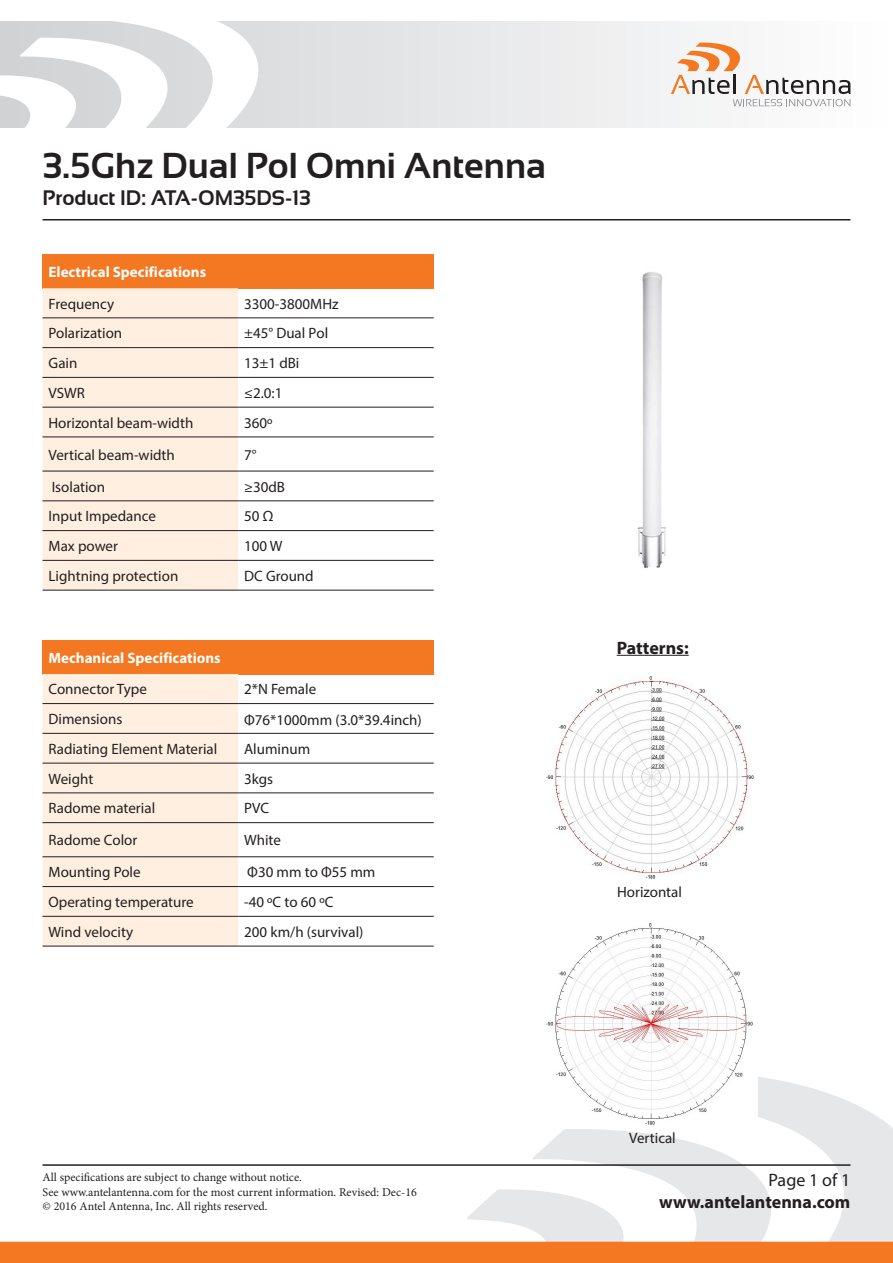
<style>
.page{position:relative;width:893px;height:1263px;background:#fff}
.page>*{position:absolute;margin:0;border:0;box-sizing:border-box;transform-origin:0 0}
.Title_Style_1{font:700 36px "Sansation";color:#231f20}
.Title_Style_1-2{font:700 21px "Sansation";color:#231f20}
.t1{font:700 18px "Myriad Pro";color:#231f20}
.t2{font:18px "Myriad Pro";color:#231f20}
.Table_body_Style_1{font:15px "Myriad Pro";color:#231f20}
.Paragraph_Style_1{font:15px "Myriad Pro";color:#231f20}
.Table_Header_Style_1{font:700 15px "Myriad Pro";color:#fff}
.t3{font:12px/14.4px "Minion Pro";color:#231f20}
</style>
<div class="page">
<svg style="left:758px;top:1077px;width:135px;height:165px;fill:#e6e7e9"></svg>
<svg style="left:465px;top:1129px;width:317px;height:113px"></svg>
<div style="left:0;top:1242px;width:893px;height:21px;background:#f47721"></div>
<svg style="left:260px;top:21px;width:591px;height:107px"></svg>
<svg style="left:0;top:21px;width:260px;height:107px"></svg>
<svg style="left:671px;top:43px;width:179px;height:63px"></svg>
<hr style="left:43px;top:1164px;width:807px;height:2px;background:#231f20">
<hr style="left:617px;top:655px;width:72px;height:1px;background:#231f20">
<img style="left:637px;top:272px;width:29px;height:296px">
<div style="left:43px;top:254px;width:195px;height:34px;background:#f47721"></div>
<div style="left:238px;top:254px;width:196px;height:34px;background:#f47721"></div>
<div style="left:43px;top:288px;width:195px;height:302px;background:#feefe1"></div>
<hr style="left:43px;top:318px;width:195px;height:1px;background:#231f20">
<hr style="left:238px;top:318px;width:196px;height:1px;background:#231f20">
<hr style="left:43px;top:347px;width:195px;height:1px;background:#231f20">
<hr style="left:238px;top:347px;width:196px;height:1px;background:#231f20">
<hr style="left:43px;top:377px;width:195px;height:1px;background:#231f20">
<hr style="left:238px;top:377px;width:196px;height:1px;background:#231f20">
<hr style="left:43px;top:407px;width:195px;height:1px;background:#231f20">
<hr style="left:238px;top:407px;width:196px;height:1px;background:#231f20">
<hr style="left:43px;top:437px;width:195px;height:1px;background:#231f20">
<hr style="left:238px;top:437px;width:196px;height:1px;background:#231f20">
<hr style="left:43px;top:471px;width:195px;height:1px;background:#231f20">
<hr style="left:238px;top:471px;width:196px;height:1px;background:#231f20">
<hr style="left:43px;top:501px;width:195px;height:1px;background:#231f20">
<hr style="left:238px;top:501px;width:196px;height:1px;background:#231f20">
<hr style="left:43px;top:530px;width:195px;height:1px;background:#231f20">
<hr style="left:238px;top:530px;width:196px;height:1px;background:#231f20">
<hr style="left:43px;top:560px;width:195px;height:1px;background:#231f20">
<hr style="left:238px;top:560px;width:196px;height:1px;background:#231f20">
<hr style="left:43px;top:590px;width:195px;height:1px;background:#231f20">
<hr style="left:238px;top:590px;width:196px;height:1px;background:#231f20">
<hr style="left:43px;top:219px;width:807px;height:1px;background:#231f20">
<div style="left:43px;top:640px;width:195px;height:34px;background:#f47721"></div>
<div style="left:238px;top:640px;width:196px;height:34px;background:#f47721"></div>
<div style="left:43px;top:674px;width:195px;height:272px;background:#feefe1"></div>
<hr style="left:43px;top:703px;width:195px;height:1px;background:#231f20">
<hr style="left:238px;top:703px;width:196px;height:1px;background:#231f20">
<hr style="left:43px;top:733px;width:195px;height:1px;background:#231f20">
<hr style="left:238px;top:733px;width:196px;height:1px;background:#231f20">
<hr style="left:43px;top:763px;width:195px;height:1px;background:#231f20">
<hr style="left:238px;top:763px;width:196px;height:1px;background:#231f20">
<hr style="left:43px;top:793px;width:195px;height:1px;background:#231f20">
<hr style="left:238px;top:793px;width:196px;height:1px;background:#231f20">
<hr style="left:43px;top:822px;width:195px;height:1px;background:#231f20">
<hr style="left:238px;top:822px;width:196px;height:1px;background:#231f20">
<hr style="left:43px;top:856px;width:195px;height:1px;background:#231f20">
<hr style="left:238px;top:856px;width:196px;height:1px;background:#231f20">
<hr style="left:43px;top:886px;width:195px;height:1px;background:#231f20">
<hr style="left:238px;top:886px;width:196px;height:1px;background:#231f20">
<hr style="left:43px;top:916px;width:195px;height:1px;background:#231f20">
<hr style="left:238px;top:916px;width:196px;height:1px;background:#231f20">
<hr style="left:43px;top:946px;width:195px;height:1px;background:#231f20">
<hr style="left:238px;top:946px;width:196px;height:1px;background:#231f20">
<img style="left:546px;top:676px;width:208px;height:203px">
<img style="left:546px;top:923px;width:207px;height:202px">
<p class="Title_Style_1" style="left:43px;top:145px;width:505px">3.5Ghz Dual Pol Omni Antenna</p>
<p class="Title_Style_1-2" style="left:43px;top:186px;width:270px">Product ID: ATA-OM35DS-13</p>
<p class="Table_Header_Style_1" style="left:49px;top:262px;width:159px">Electrical Specifications</p>
<p class="Paragraph_Style_1" style="left:49px;top:294px;width:67px">Frequency</p>
<p class="Paragraph_Style_1" style="left:244px;top:294px;width:96px">3300-3800MHz</p>
<p class="Paragraph_Style_1" style="left:49px;top:324px;width:75px">Polarization</p>
<p class="Paragraph_Style_1" style="left:244px;top:323px;width:86px">±45° Dual Pol</p>
<p class="Paragraph_Style_1" style="left:49px;top:354px;width:30px">Gain</p>
<p class="Paragraph_Style_1" style="left:244px;top:354px;width:57px">13±1 dBi</p>
<p class="Paragraph_Style_1" style="left:49px;top:384px;width:38px">VSWR</p>
<p class="Paragraph_Style_1" style="left:244px;top:384px;width:40px">≤2.0:1</p>
<p class="Paragraph_Style_1" style="left:49px;top:413px;width:146px">Horizontal beam-width</p>
<p class="Paragraph_Style_1" style="left:244px;top:413px;width:30px">360º</p>
<p class="Paragraph_Style_1" style="left:49px;top:445px;width:128px">Vertical beam-width</p>
<p class="Paragraph_Style_1" style="left:244px;top:445px;width:14px">7°</p>
<p class="Paragraph_Style_1" style="left:52px;top:477px;width:55px">Isolation</p>
<p class="Paragraph_Style_1" style="left:244px;top:477px;width:42px">≥30dB</p>
<p class="Paragraph_Style_1" style="left:49px;top:507px;width:109px">Input Impedance</p>
<p class="Paragraph_Style_1" style="left:244px;top:507px;width:31px">50 Ω</p>
<p class="Paragraph_Style_1" style="left:49px;top:537px;width:71px">Max power</p>
<p class="Paragraph_Style_1" style="left:244px;top:537px;width:40px">100 W</p>
<p class="Paragraph_Style_1" style="left:49px;top:566px;width:131px">Lightning protection</p>
<p class="Paragraph_Style_1" style="left:244px;top:566px;width:71px">DC Ground</p>
<p class="Table_Header_Style_1" style="left:49px;top:648px;width:174px">Mechanical Specifications</p>
<p class="Table_body_Style_1" style="left:49px;top:680px;width:100px">Connector Type</p>
<p class="Table_body_Style_1" style="left:244px;top:680px;width:74px">2*N Female</p>
<p class="Table_body_Style_1" style="left:49px;top:710px;width:75px">Dimensions</p>
<p class="Table_body_Style_1" style="left:244px;top:711px;width:179px">Φ76*1000mm (3.0*39.4inch)</p>
<p class="Table_body_Style_1" style="left:49px;top:739px;width:170px">Radiating Element Material</p>
<p class="Table_body_Style_1" style="left:244px;top:739px;width:68px">Aluminum</p>
<p class="Table_body_Style_1" style="left:49px;top:769px;width:46px">Weight</p>
<p class="Table_body_Style_1" style="left:244px;top:769px;width:31px">3kgs</p>
<p class="Table_body_Style_1" style="left:49px;top:799px;width:108px">Radome material</p>
<p class="Table_body_Style_1" style="left:244px;top:799px;width:27px">PVC</p>
<p class="Table_body_Style_1" style="left:49px;top:831px;width:90px">Radome Color</p>
<p class="Table_body_Style_1" style="left:244px;top:830px;width:39px">White</p>
<p class="Table_body_Style_1" style="left:49px;top:863px;width:94px">Mounting Pole</p>
<p class="Table_body_Style_1" style="left:247px;top:863px;width:130px">Φ30 mm to Φ55 mm</p>
<p class="Table_body_Style_1" style="left:49px;top:893px;width:147px">Operating temperature</p>
<p class="Table_body_Style_1" style="left:244px;top:893px;width:91px">-40 ºC to 60 ºC</p>
<p class="Table_body_Style_1" style="left:49px;top:922px;width:86px">Wind velocity</p>
<p class="Table_body_Style_1" style="left:244px;top:922px;width:121px">200 km/h (survival)</p>
<p class="t1" style="left:617px;top:636px;width:74px">Patterns:</p>
<p class="Table_body_Style_1" style="left:617px;top:882px;width:67px">Horizontal</p>
<p class="Table_body_Style_1" style="left:629px;top:1129px;width:48px">Vertical</p>
<p class="t3" style="left:43px;top:1170px;width:376px">All specifications are subject to change without notice.<br>See www.antelantenna.com for the most current information. Revised: Dec-16 © 2016 Antel Antenna, Inc. All rights reserved.</p>
<p class="t2" style="left:768px;top:1169px;width:83px">Page 1 of 1</p>
<p class="t1" style="left:659px;top:1190px;width:193px">www.antelantenna.com</p>
</div>
